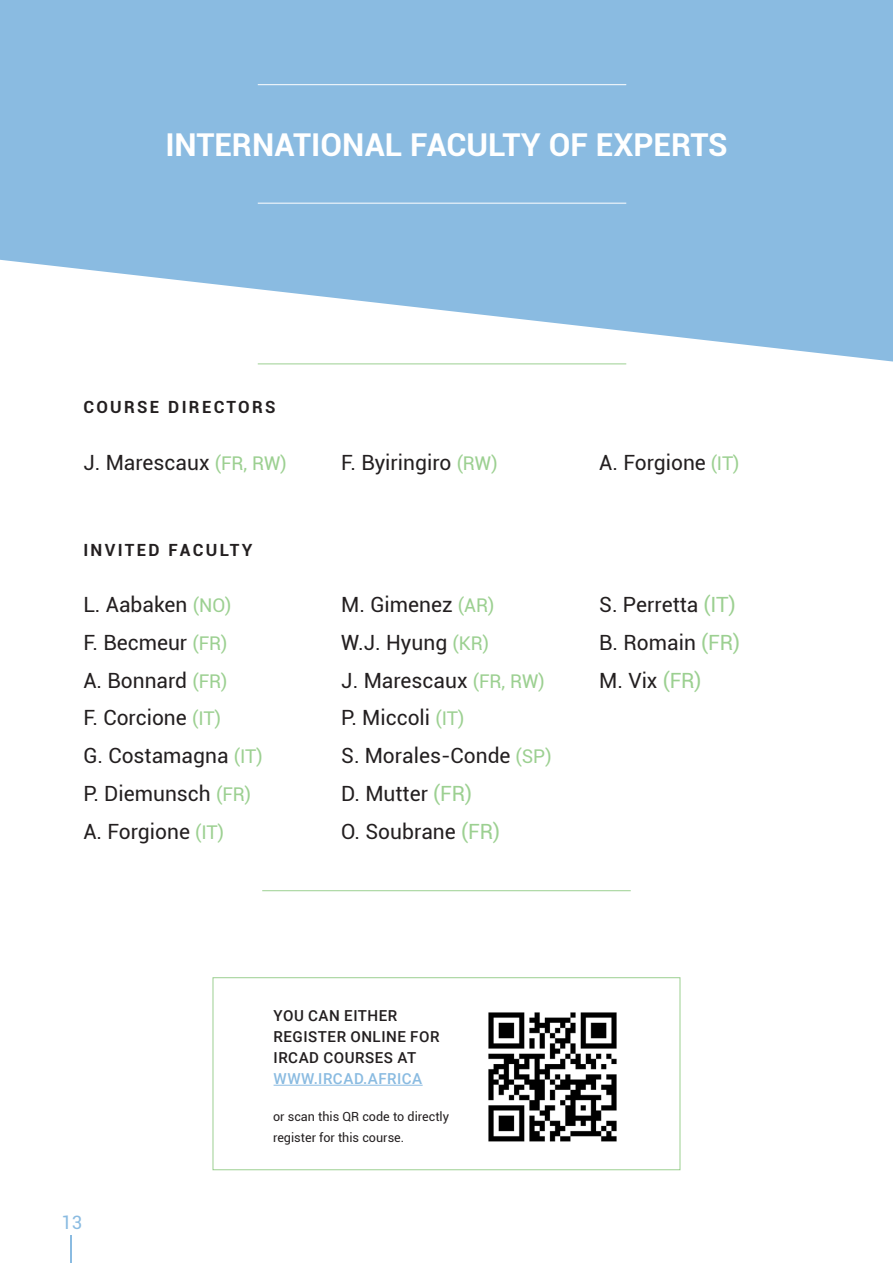
<style>
.page{position:relative;width:893px;height:1263px;background:#fff}
.page>*{position:absolute;margin:0;border:0;box-sizing:border-box;transform-origin:0 0}
.t1{font:700 31.5px "Roboto";color:#fff}
.t2{font:21px/37.8px "Roboto";color:#231f20}
.t3{font:18.45px "Roboto";color:#8abbe1}
.t4{font:700 16.8px "Roboto";letter-spacing:.14em;color:#231f20}
.t5{font:500 15.15px/21px "Roboto";letter-spacing:.035em;color:#231f20}
.t6{font:500 15.15px "Roboto";letter-spacing:.035em;color:#8abbe1}
.t7{font:12.6px/21px "Roboto";color:#231f20}
.s1{font-size:18.9px;color:#9cd091}
.s2{color:#9cd091}
</style>
<div class="page">
<svg style="left:71px;top:1236px;width:1px;height:27px"></svg>
<svg style="left:0;top:0;width:893px;height:362px;background:#9ac4e5"></svg>
<div style="left:213px;top:977px;width:467px;height:193px;background:#fff;border:1px solid #9cd091"></div>
<img style="left:488px;top:1012px;width:129px;height:130px">
<hr style="left:258px;top:203px;width:368px;height:1px;background:#fff">
<hr style="left:258px;top:364px;width:368px;height:1px;background:#9cd091">
<hr style="left:262px;top:890px;width:369px;height:1px;background:#9cd091">
<hr style="left:258px;top:84px;width:368px;height:1px;background:#fff">
<hr style="left:274px;top:1085px;width:149px;height:1px;background:#8abbe1">
<h1 class="t1" style="left:165px;top:122px;width:564px">INTERNATIONAL FACULTY OF EXPERTS</h1>
<p class="t4" style="left:83px;top:395px;width:194px">COURSE DIRECTORS</p>
<p class="t2" style="left:83px;top:442px;width:205px">J. Marescaux <span class="s1">(FR, RW)</span></p>
<p class="t2" style="left:341px;top:442px;width:158px">F. Byiringiro <span class="s1">(RW)</span></p>
<p class="t2" style="left:599px;top:442px;width:142px">A. Forgione <span class="s1">(IT)</span></p>
<p class="t4" style="left:83px;top:538px;width:171px">INVITED FACULTY</p>
<p class="t2" style="left:83px;top:585px;width:181px">L. Aabaken <span class="s1">(NO)<br></span>F. Becmeur <span class="s1">(FR)<br></span>A. Bonnard <span class="s1">(FR)<br></span>F. Corcione <span class="s1">(IT)<br></span>G. Costamagna <span class="s1">(IT)<br></span>P. Diemunsch <span class="s1">(FR)<br></span>A. Forgione <span class="s1">(IT)</span></p>
<p class="t2" style="left:341px;top:585px;width:212px">M. Gimenez <span class="s1">(AR)<br></span>W.J. Hyung <span class="s1">(KR)<br></span>J. Marescaux <span class="s1">(FR, RW)<br></span>P. Miccoli <span class="s1">(IT)<br></span>S. Morales-Conde <span class="s1">(SP)<br></span>D. Mutter <span class="s2">(FR)<br></span>O. Soubrane <span class="s2">(FR)</span></p>
<p class="t2" style="left:599px;top:585px;width:142px">S. Perretta <span class="s2">(IT)<br></span>B. Romain <span class="s2">(FR)<br></span>M. Vix <span class="s2">(FR)</span></p>
<p class="t3" style="left:61px;top:1209px;width:22px">13</p>
<p class="t5" style="left:274px;top:1005px;width:167px">YOU CAN EITHER<br>REGISTER ONLINE FOR<br>IRCAD COURSES AT</p>
<p class="t6" style="left:274px;top:1068px;width:150px">WWW.IRCAD.AFRICA</p>
<p class="t7" style="left:273px;top:1106px;width:178px">or scan this QR code to directly register for this course.</p>
</div>
